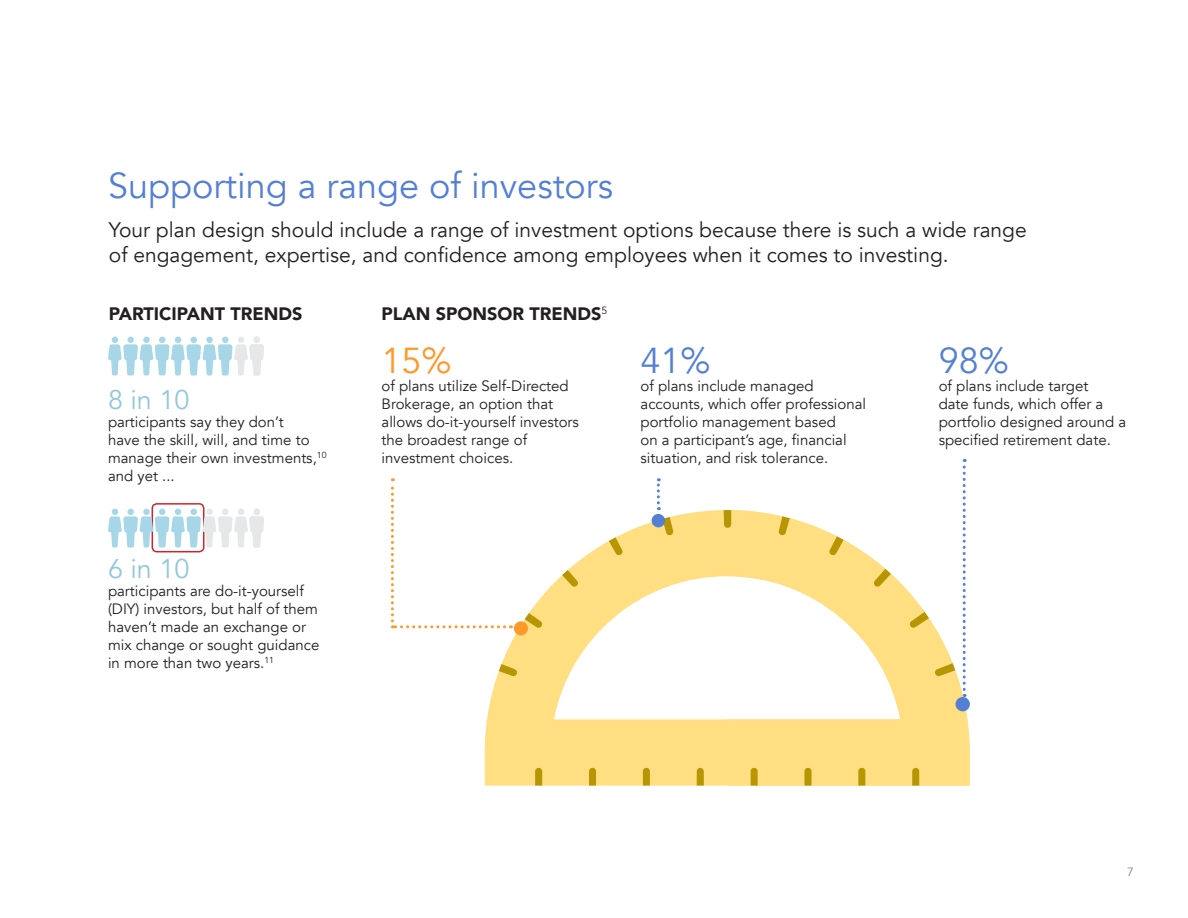
<style>
.page{position:relative;width:1188px;height:918px;background:#fff}
.page>*{position:absolute;margin:0;border:0;box-sizing:border-box;transform-origin:0 0}
.t1{font:36px "Avenir";color:#5480d4}
.t2{font:36px "Avenir";color:#ff9929}
.t3{font:27px "Avenir";color:#94c7db}
.t4{font:21px/25.2px "Avenir";color:#231f20}
.t5{font:900 18px "Avenir";color:#231f20}
.t6{font:15px/18px "Avenir";color:#231f20}
.t7{font:12px "Avenir";color:#808285}
</style>
<div class="page">
<div style="left:152px;top:503px;width:52px;height:49px;border:2px solid #d1232a;border-radius:4px"></div>
<svg style="left:485px;top:510px;width:242px;height:276px;fill:#ffdf81"></svg>
<svg style="left:727px;top:510px;width:243px;height:276px;fill:#ffdf81"></svg>
<svg style="left:912px;top:768px;width:7px;height:18px"></svg>
<svg style="left:643px;top:768px;width:7px;height:18px"></svg>
<svg style="left:535px;top:768px;width:7px;height:18px"></svg>
<svg style="left:589px;top:768px;width:7px;height:18px"></svg>
<svg style="left:858px;top:768px;width:7px;height:18px"></svg>
<svg style="left:804px;top:768px;width:8px;height:18px"></svg>
<svg style="left:697px;top:768px;width:7px;height:18px"></svg>
<svg style="left:751px;top:768px;width:7px;height:18px"></svg>
<svg style="left:724px;top:510px;width:7px;height:18px"></svg>
<svg style="left:499px;top:664px;width:18px;height:13px"></svg>
<svg style="left:662px;top:517px;width:12px;height:19px"></svg>
<svg style="left:609px;top:537px;width:14px;height:19px"></svg>
<svg style="left:525px;top:613px;width:18px;height:15px"></svg>
<svg style="left:562px;top:570px;width:16px;height:17px"></svg>
<svg style="left:935px;top:663px;width:20px;height:14px"></svg>
<svg style="left:778px;top:516px;width:12px;height:20px"></svg>
<svg style="left:829px;top:536px;width:15px;height:20px"></svg>
<svg style="left:909px;top:612px;width:20px;height:16px"></svg>
<svg style="left:874px;top:569px;width:17px;height:18px"></svg>
<div style="left:514px;top:621px;width:14px;height:14px;background:#ff9929;border-radius:50%"></div>
<div style="left:652px;top:514px;width:13px;height:13px;background:#5480d4;border-radius:50%"></div>
<div style="left:955px;top:697px;width:15px;height:14px;background:#5480d4;border-radius:50%"></div>
<svg style="left:963px;top:459px;width:3px;height:238px"></svg>
<svg style="left:657px;top:478px;width:3px;height:32px"></svg>
<svg style="left:391px;top:478px;width:120px;height:150px"></svg>
<svg style="left:108px;top:337px;width:156px;height:38px"></svg>
<svg style="left:108px;top:509px;width:156px;height:39px"></svg>
<p class="t1" style="left:108px;top:164px;width:507px">Supporting a range of investors</p>
<p class="t4" style="left:109px;top:217px;width:919px">Your plan design should include a range of investment options because there is such a wide range of engagement, expertise, and confidence among employees when it comes to investing.</p>
<p class="t5" style="left:109px;top:299px;width:195px">PARTICIPANT TRENDS</p>
<p class="t5" style="left:382px;top:299px;width:227px">PLAN SPONSOR TRENDS<sup>5</sup></p>
<p class="t3" style="left:108px;top:383px;width:83px">8 in 10</p>
<p class="t6" style="left:108px;top:413px;width:203px">participants say they don’t have the skill, will, and time to</p>
<p class="t6" style="left:108px;top:449px;width:220px">manage their own investments,<sup>10 </sup>and yet ...</p>
<p class="t3" style="left:108px;top:553px;width:83px">6 in 10</p>
<p class="t6" style="left:108px;top:582px;width:213px">participants are do-it-yourself (DIY) investors, but half of them haven’t made an exchange or mix change or sought guidance in more than two years.<sup>11</sup></p>
<p class="t2" style="left:382px;top:339px;width:72px">15%</p>
<p class="t6" style="left:382px;top:377px;width:199px">of plans utilize Self-Directed<br>Brokerage, an option that allows do-it-yourself investors the broadest range of investment choices.</p>
<p class="t1" style="left:641px;top:339px;width:72px">41%</p>
<p class="t6" style="left:641px;top:377px;width:227px">of plans include managed accounts, which offer professional portfolio management based<br>on a participant’s age, financial</p>
<p class="t6" style="left:641px;top:449px;width:189px">situation, and risk tolerance.</p>
<p class="t1" style="left:939px;top:339px;width:72px">98%</p>
<p class="t6" style="left:939px;top:377px;width:189px">of plans include target<br>date funds, which offer a portfolio designed around a specified retirement date.</p>
<p class="t7" style="left:1127px;top:865px;width:8px">7</p>
</div>
